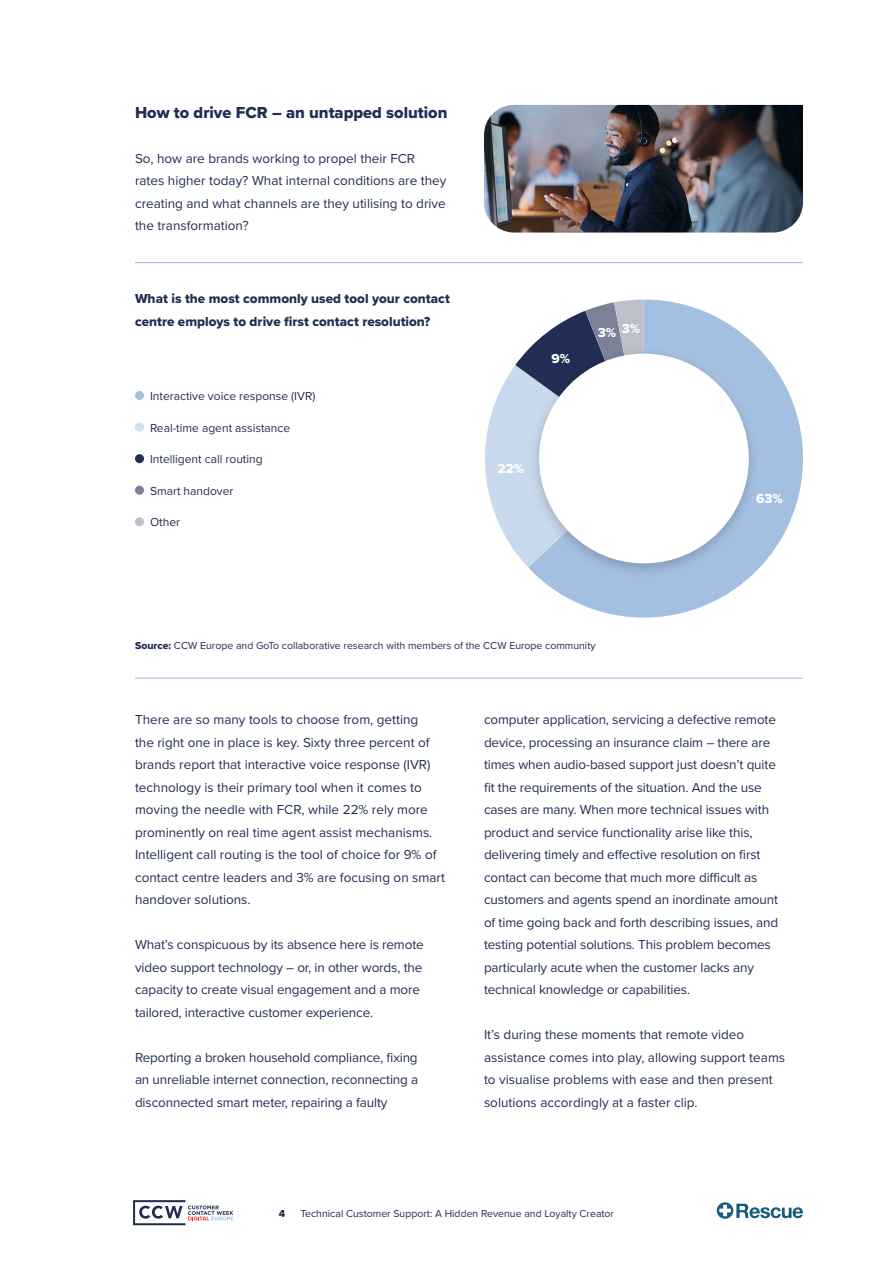
<style>
.page{position:relative;width:893px;height:1263px;background:#fff}
.page>*{position:absolute;margin:0;border:0;box-sizing:border-box;transform-origin:0 0}
.t1{font:16.5px "Proxima Nova Extrabld";color:#222d53}
.t2{font:13.5px/22.5px "Proxima Nova";letter-spacing:-.01em;color:#222d53}
.t3{font:13.5px/22.5px "Proxima Nova Extrabld";color:#222d53}
.t4{font:13.5px "Proxima Nova Extrabld";color:#fff}
.t5{font:12px "Proxima Nova";color:#222d53}
.t6{font:10.5px "Proxima Nova";color:#222d53}
.t7{font:10.5px "Proxima Nova Extrabld";color:#222d53}
.s1{font-family:"Proxima Nova Extrabld"}
</style>
<div class="page">
<svg style="left:717px;top:1202px;width:86px;height:17px"></svg>
<svg style="left:133px;top:1200px;width:100px;height:25px"></svg>
<svg style="left:541px;top:299px;width:262px;height:318px;fill:#a4c0e1"></svg>
<svg style="left:485px;top:299px;width:159px;height:267px"></svg>
<div style="left:527px;top:346px;width:233px;height:234px;background:#000;opacity:.2"></div>
<div style="left:539px;top:354px;width:210px;height:209px;background:#fff;border-radius:50%"></div>
<img style="left:484px;top:105px;width:319px;height:127px">
<hr style="left:135px;top:262px;width:668px;height:1px;background:#a4c0e1">
<hr style="left:135px;top:678px;width:668px;height:1px;background:#a4c0e1">
<div style="left:135px;top:391px;width:9px;height:9px;background:#a4c0e1;border-radius:50%"></div>
<div style="left:135px;top:423px;width:9px;height:9px;background:#d2dff0;border-radius:50%"></div>
<div style="left:135px;top:454px;width:9px;height:9px;background:#222d53;border-radius:50%"></div>
<div style="left:135px;top:486px;width:9px;height:9px;background:#7a8198;border-radius:50%"></div>
<div style="left:135px;top:517px;width:9px;height:9px;background:#bdc0cb;border-radius:50%"></div>
<p class="t1" style="left:135px;top:100px;width:314px">How to drive FCR – an untapped solution</p>
<p class="t2" style="left:135px;top:147px;width:313px">So, how are brands working to propel their FCR rates higher today? What internal conditions are they creating and what channels are they utilising to drive the transformation?</p>
<p class="t3" style="left:135px;top:287px;width:316px">What is the most commonly used tool your contact centre employs to drive first contact resolution?</p>
<p class="t5" style="left:150px;top:387px;width:167px">Interactive voice response (IVR)</p>
<p class="t5" style="left:150px;top:419px;width:142px">Real-time agent assistance</p>
<p class="t5" style="left:150px;top:450px;width:114px">Intelligent call routing</p>
<p class="t5" style="left:150px;top:482px;width:85px">Smart handover</p>
<p class="t5" style="left:150px;top:513px;width:32px">Other</p>
<p class="t4" style="left:552px;top:349px;width:20px">9%</p>
<p class="t4" style="left:598px;top:320px;width:44px">3% 3%</p>
<p class="t4" style="left:497px;top:458px;width:28px">22%</p>
<p class="t6" style="left:135px;top:638px;width:462px"><span class="s1">Source:</span> CCW Europe and GoTo collaborative research with members of the CCW Europe community</p>
<p class="t4" style="left:756px;top:489px;width:28px">63%</p>
<p class="t2" style="left:135px;top:708px;width:311px">There are so many tools to choose from, getting<br>the right one in place is key. Sixty three percent of brands report that interactive voice response (IVR) technology is their primary tool when it comes to moving the needle with FCR, while 22% rely more prominently on real time agent assist mechanisms.<br>Intelligent call routing is the tool of choice for 9% of contact centre leaders and 3% are focusing on smart handover solutions.</p>
<p class="t2" style="left:135px;top:933px;width:290px">What’s conspicuous by its absence here is remote video support technology – or, in other words, the capacity to create visual engagement and a more tailored, interactive customer experience.</p>
<p class="t2" style="left:135px;top:1045px;width:285px;text-align:justify">Reporting a broken household compliance, fixing an unreliable internet connection, reconnecting a disconnected smart meter, repairing a faulty</p>
<p class="t2" style="left:484px;top:708px;width:296px">computer application, servicing a defective remote device, processing an insurance claim – there are times when audio-based support just doesn’t quite fit the requirements of the situation. And the use cases are many. When more technical issues with product and service functionality arise like this, delivering timely and effective resolution on first contact can become that much more difficult as customers and agents spend an inordinate amount of time going back and forth describing issues, and testing potential solutions. This problem becomes particularly acute when the customer lacks any technical knowledge or capabilities.</p>
<p class="t2" style="left:484px;top:1023px;width:303px">It’s during these moments that remote video assistance comes into play, allowing support teams to visualise problems with ease and then present solutions accordingly at a faster clip.</p>
<p class="t7" style="left:279px;top:1205px;width:8px">4</p>
<p class="t6" style="left:300px;top:1205px;width:315px">Technical Customer Support: A Hidden Revenue and Loyalty Creator</p>
</div>
